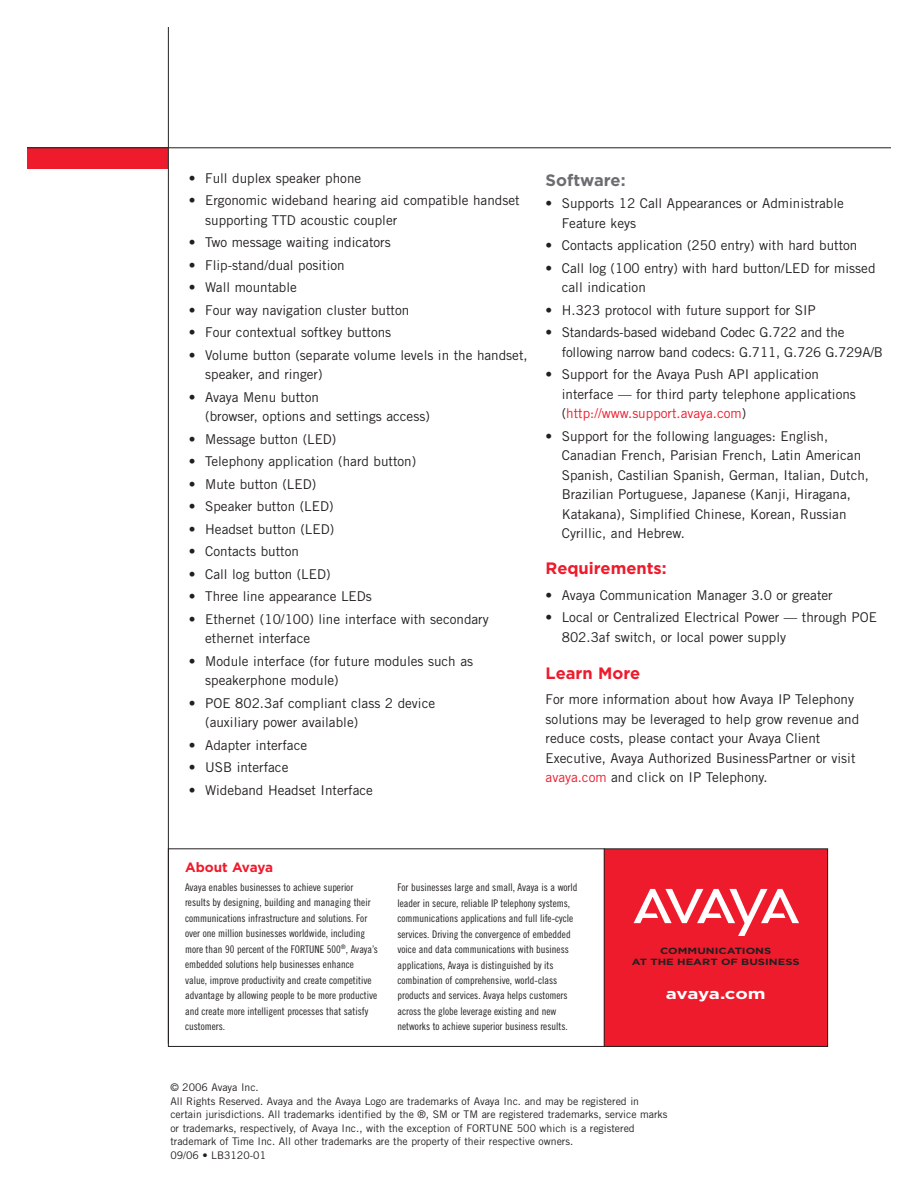
<style>
.page{position:relative;width:918px;height:1188px;background:#fff}
.page>*{position:absolute;margin:0;border:0;box-sizing:border-box;transform-origin:0 0}
.sub_head_PMS_485_cmyk_mix{font:700 16.5px "Gotham";color:#ee1b2c}
.bullets_in_body{font:700 16.5px "Gotham";color:#6c6d70}
.t1{font:700 15px "Gotham";letter-spacing:-.02em;color:#fff;scale:1.25 1}
.bullets_in_body-2{font:13.5px/19.5px "Trade Gothic";color:#231f20}
.body_copy{font:13.5px/19.5px "Trade Gothic";color:#231f20}
.body_copy-2{font:700 13.5px "Gotham";letter-spacing:-.01em;color:#ee1b2c}
.boiler{font:10.5px/15.5px "Trade Gothic Cond Eighteen";color:#231f20}
.copyright_info_coding_system{font:10.5px "Trade Gothic";color:#231f20}
.t2{font:700 9px/10.8px "Gotham";color:#231f20;text-align:center;scale:1.25 1}
.s1{color:#ee1b2c}
</style>
<div class="page">
<div style="left:27px;top:147px;width:141px;height:22px;background:#ee1b2c"></div>
<hr style="left:168px;top:27px;width:1px;height:1017px;background:#231f20">
<hr style="left:27px;top:147px;width:864px;height:1px;background:#231f20">
<div style="left:604px;top:849px;width:223px;height:198px;background:#ee1b2c"></div>
<div style="left:168px;top:848px;width:660px;height:199px;border:1px solid #231f20"></div>
<hr style="left:604px;top:848px;width:1px;height:199px;background:#231f20">
<svg style="left:634px;top:889px;width:165px;height:47px"></svg>
<p class="bullets_in_body-2" style="left:189px;top:168px;width:174px">• Full duplex speaker phone</p>
<p class="bullets_in_body-2" style="left:205px;top:190px;width:316px;text-indent:-16px">• Ergonomic wideband hearing aid compatible handset supporting TTD acoustic coupler</p>
<p class="bullets_in_body-2" style="left:189px;top:232px;width:203px">• Two message waiting indicators</p>
<p class="bullets_in_body-2" style="left:189px;top:255px;width:157px">• Flip-stand/dual position</p>
<p class="bullets_in_body-2" style="left:189px;top:277px;width:109px">• Wall mountable</p>
<p class="bullets_in_body-2" style="left:189px;top:300px;width:222px">• Four way navigation cluster button</p>
<p class="bullets_in_body-2" style="left:189px;top:322px;width:204px">• Four contextual softkey buttons</p>
<p class="bullets_in_body-2" style="left:205px;top:345px;width:324px;text-indent:-16px">• Volume button (separate volume levels in the handset, speaker, and ringer)</p>
<p class="bullets_in_body-2" style="left:205px;top:387px;width:226px;text-indent:-16px">• Avaya Menu button<br>(browser, options and settings access)</p>
<p class="bullets_in_body-2" style="left:189px;top:429px;width:149px">• Message button (LED)</p>
<p class="bullets_in_body-2" style="left:189px;top:451px;width:229px">• Telephony application (hard button)</p>
<p class="bullets_in_body-2" style="left:189px;top:474px;width:129px">• Mute button (LED)</p>
<p class="bullets_in_body-2" style="left:189px;top:496px;width:146px">• Speaker button (LED)</p>
<p class="bullets_in_body-2" style="left:189px;top:519px;width:147px">• Headset button (LED)</p>
<p class="bullets_in_body-2" style="left:189px;top:541px;width:111px">• Contacts button</p>
<p class="bullets_in_body-2" style="left:189px;top:564px;width:143px">• Call log button (LED)</p>
<p class="bullets_in_body-2" style="left:189px;top:586px;width:184px">• Three line appearance LEDs</p>
<p class="bullets_in_body-2" style="left:205px;top:609px;width:285px;text-indent:-16px">• Ethernet (10/100) line interface with secondary ethernet interface</p>
<p class="bullets_in_body-2" style="left:205px;top:651px;width:269px;text-indent:-16px">• Module interface (for future modules such as speakerphone module)</p>
<p class="bullets_in_body-2" style="left:205px;top:693px;width:231px;text-indent:-16px">• POE 802.3af compliant class 2 device (auxiliary power available)</p>
<p class="bullets_in_body-2" style="left:189px;top:735px;width:120px">• Adapter interface</p>
<p class="bullets_in_body-2" style="left:189px;top:757px;width:101px">• USB interface</p>
<p class="bullets_in_body-2" style="left:189px;top:780px;width:186px">• Wideband Headset Interface</p>
<p class="bullets_in_body" style="left:546px;top:170px;width:81px">Software:</p>
<p class="bullets_in_body-2" style="left:562px;top:193px;width:284px;text-indent:-16px">• Supports 12 Call Appearances or Administrable<br>Feature keys</p>
<p class="bullets_in_body-2" style="left:546px;top:235px;width:313px">• Contacts application (250 entry) with hard button</p>
<p class="bullets_in_body-2" style="left:562px;top:258px;width:315px;text-indent:-16px">• Call log (100 entry) with hard button/LED for missed call indication</p>
<p class="bullets_in_body-2" style="left:546px;top:300px;width:272px">• H.323 protocol with future support for SIP</p>
<p class="bullets_in_body-2" style="left:562px;top:322px;width:323px;text-indent:-16px">• Standards-based wideband Codec G.722 and the following narrow band codecs: G.711, G.726 G.729A/B</p>
<p class="bullets_in_body-2" style="left:562px;top:364px;width:296px;text-indent:-16px">• Support for the Avaya Push API application interface — for third party telephone applications (<span class="s1">http://www.support.avaya.com</span>)</p>
<p class="bullets_in_body-2" style="left:562px;top:426px;width:309px;text-indent:-16px">• Support for the following languages: English, Canadian French, Parisian French, Latin American Spanish, Castilian Spanish, German, Italian, Dutch, Brazilian Portuguese, Japanese (Kanji, Hiragana, Katakana), Simplified Chinese, Korean, Russian Cyrillic, and Hebrew.</p>
<p class="sub_head_PMS_485_cmyk_mix" style="left:546px;top:559px;width:123px">Requirements:</p>
<p class="bullets_in_body-2" style="left:546px;top:585px;width:289px">• Avaya Communication Manager 3.0 or greater</p>
<p class="bullets_in_body-2" style="left:562px;top:607px;width:317px;text-indent:-16px">• Local or Centralized Electrical Power — through POE<br>802.3af switch, or local power supply</p>
<p class="sub_head_PMS_485_cmyk_mix" style="left:546px;top:664px;width:96px">Learn More</p>
<p class="body_copy" style="left:546px;top:689px;width:315px">For more information about how Avaya IP Telephony solutions may be leveraged to help grow revenue and reduce costs, please contact your Avaya Client Executive, Avaya Authorized BusinessPartner or visit <span class="s1">avaya.com</span> and click on IP Telephony.</p>
<p class="body_copy-2" style="left:185px;top:860px;width:90px">About Avaya</p>
<p class="boiler" style="left:185px;top:879px;width:194px">Avaya enables businesses to achieve superior results by designing, building and managing their communications infrastructure and solutions. For over one million businesses worldwide, including more than 90 percent of the FORTUNE 500<sup>®</sup>, Avaya’s embedded solutions help businesses enhance value, improve productivity and create competitive advantage by allowing people to be more productive and create more intelligent processes that satisfy customers.</p>
<p class="boiler" style="left:397px;top:880px;width:182px">For businesses large and small, Avaya is a world leader in secure, reliable IP telephony systems, communications applications and full life-cycle services. Driving the convergence of embedded voice and data communications with business applications, Avaya is distinguished by its combination of comprehensive, world-class products and services. Avaya helps customers across the globe leverage existing and new networks to achieve superior business results.</p>
<p class="t2" style="left:632px;top:945px;width:136px">COMMUNICATIONS<br>AT THE HEART OF BUSINESS</p>
<p class="t1" style="left:666px;top:985px;width:81px">avaya.com</p>
<p class="copyright_info_coding_system" style="left:170px;top:1081px;width:90px">© 2006 Avaya Inc.</p>
<p class="copyright_info_coding_system" style="left:170px;top:1095px;width:470px">All Rights Reserved. Avaya and the Avaya Logo are trademarks of Avaya Inc. and may be registered in</p>
<p class="copyright_info_coding_system" style="left:170px;top:1108px;width:499px">certain jurisdictions. All trademarks identified by the ®, SM or TM are registered trademarks, service marks</p>
<p class="copyright_info_coding_system" style="left:170px;top:1122px;width:466px">or trademarks, respectively, of Avaya Inc., with the exception of FORTUNE 500 which is a registered</p>
<p class="copyright_info_coding_system" style="left:170px;top:1135px;width:404px">trademark of Time Inc. All other trademarks are the property of their respective owners.</p>
<p class="copyright_info_coding_system" style="left:170px;top:1149px;width:97px">09/06 • LB3120-01</p>
</div>
